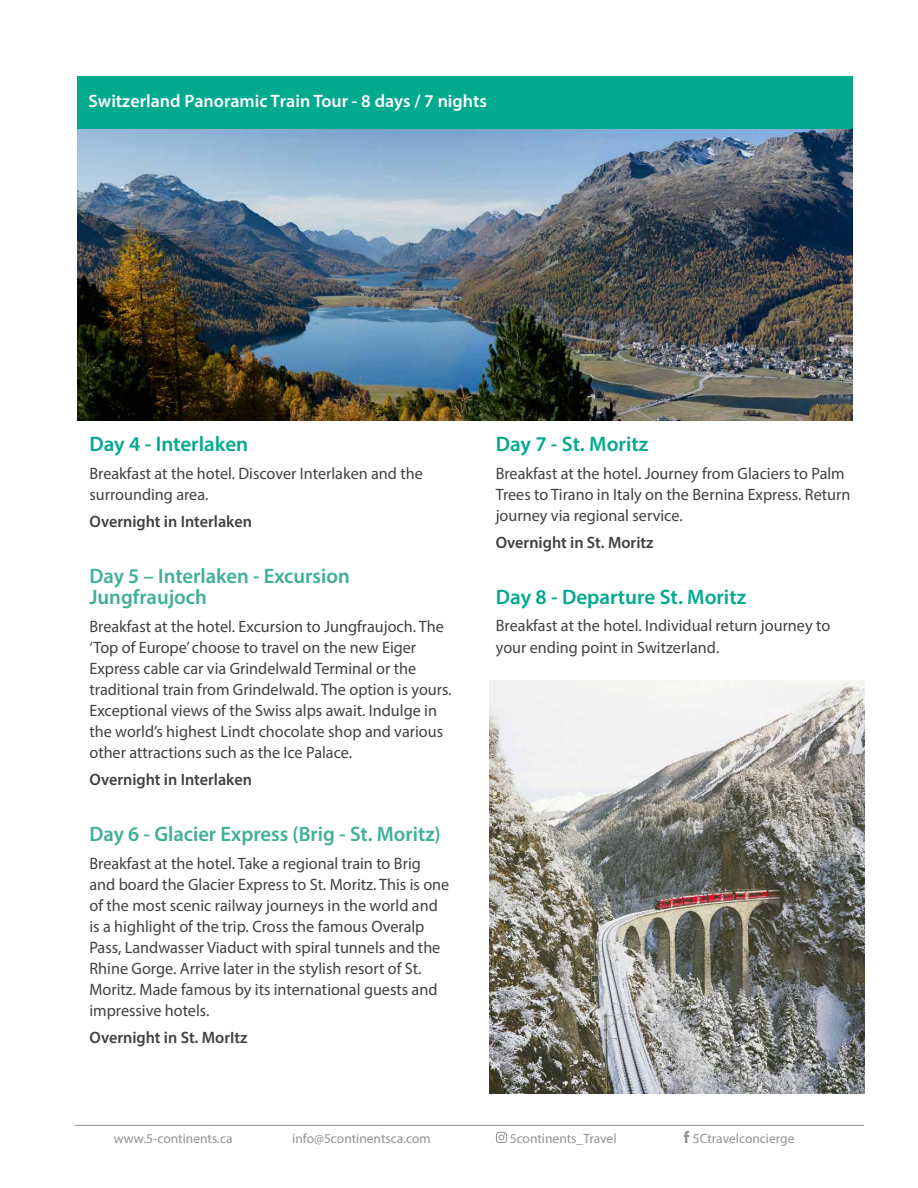
<style>
.page{position:relative;width:918px;height:1188px;background:#fff}
.page>*{position:absolute;margin:0;border:0;box-sizing:border-box;transform-origin:0 0}
.t1{font:600 21px/21px "Myriad Pro";color:#40af97}
.t2{font:600 21px "Myriad Pro";color:#01a98e}
.t3{font:600 18px "Myriad Pro";color:#fff}
.t4{font:16.5px/21px "Myriad Pro";color:#414042}
.t5{font:600 16.5px "Myriad Pro";color:#414042}
.t6{font:13.5px "Myriad Pro";color:#929293}
</style>
<div class="page">
<img style="left:77px;top:128px;width:776px;height:292px">
<div style="left:77px;top:76px;width:776px;height:52px;background:#01a98e"></div>
<svg style="left:496px;top:1132px;width:11px;height:11px"></svg>
<svg style="left:684px;top:1131px;width:5px;height:12px"></svg>
<hr style="left:75px;top:1125px;width:789px;height:1px;background:#929293">
<img style="left:489px;top:680px;width:375px;height:414px">
<p class="t3" style="left:89px;top:90px;width:400px">Switzerland Panoramic Train Tour - 8 days / 7 nights</p>
<p class="t2" style="left:89px;top:430px;width:160px">Day 4 - Interlaken</p>
<p class="t4" style="left:89px;top:462px;width:335px">Breakfast at the hotel. Discover Interlaken and the surrounding area.</p>
<p class="t5" style="left:89px;top:511px;width:164px">Overnight in Interlaken</p>
<p class="t1" style="left:89px;top:565px;width:262px">Day 5 – Interlaken - Excursion<br>Jungfraujoch</p>
<p class="t4" style="left:89px;top:615px;width:364px">Breakfast at the hotel. Excursion to Jungfraujoch. The ‘Top of Europe’ choose to travel on the new Eiger Express cable car via Grindelwald Terminal or the traditional train from Grindelwald. The option is yours.<br>Exceptional views of the Swiss alps await. Indulge in the world’s highest Lindt chocolate shop and various other attractions such as the Ice Palace.</p>
<p class="t5" style="left:89px;top:769px;width:164px">Overnight in Interlaken</p>
<p class="t1" style="left:89px;top:823px;width:353px">Day 6 - Glacier Express (Brig - St. Moritz)</p>
<p class="t4" style="left:89px;top:852px;width:361px">Breakfast at the hotel. Take a regional train to Brig and board the Glacier Express to St. Moritz. This is one of the most scenic railway journeys in the world and is a highlight of the trip. Cross the famous Overalp Pass, Landwasser Viaduct with spiral tunnels and the Rhine Gorge. Arrive later in the stylish resort of St.<br>Moritz. Made famous by its international guests and impressive hotels.</p>
<p class="t5" style="left:89px;top:1027px;width:160px">Overnight in St. MorItz</p>
<p class="t2" style="left:496px;top:430px;width:154px">Day 7 - St. Moritz</p>
<p class="t4" style="left:496px;top:462px;width:356px">Breakfast at the hotel. Journey from Glaciers to Palm<br>Trees to Tirano in Italy on the Bernina Express. Return journey via regional service.</p>
<p class="t5" style="left:496px;top:532px;width:159px">Overnight in St. Moritz</p>
<p class="t2" style="left:496px;top:583px;width:252px">Day 8 - Departure St. Moritz</p>
<p class="t4" style="left:496px;top:614px;width:336px;line-height:21.8px">Breakfast at the hotel. Individual return journey to your ending point in Switzerland.</p>
<p class="t6" style="left:114px;top:1130px;width:120px">www.5-continents.ca</p>
<p class="t6" style="left:292px;top:1130px;width:140px">info@5continentsca.com</p>
<p class="t6" style="left:510px;top:1130px;width:108px">5continents_Travel</p>
<p class="t6" style="left:693px;top:1130px;width:103px">5Ctravelconcierge</p>
</div>
